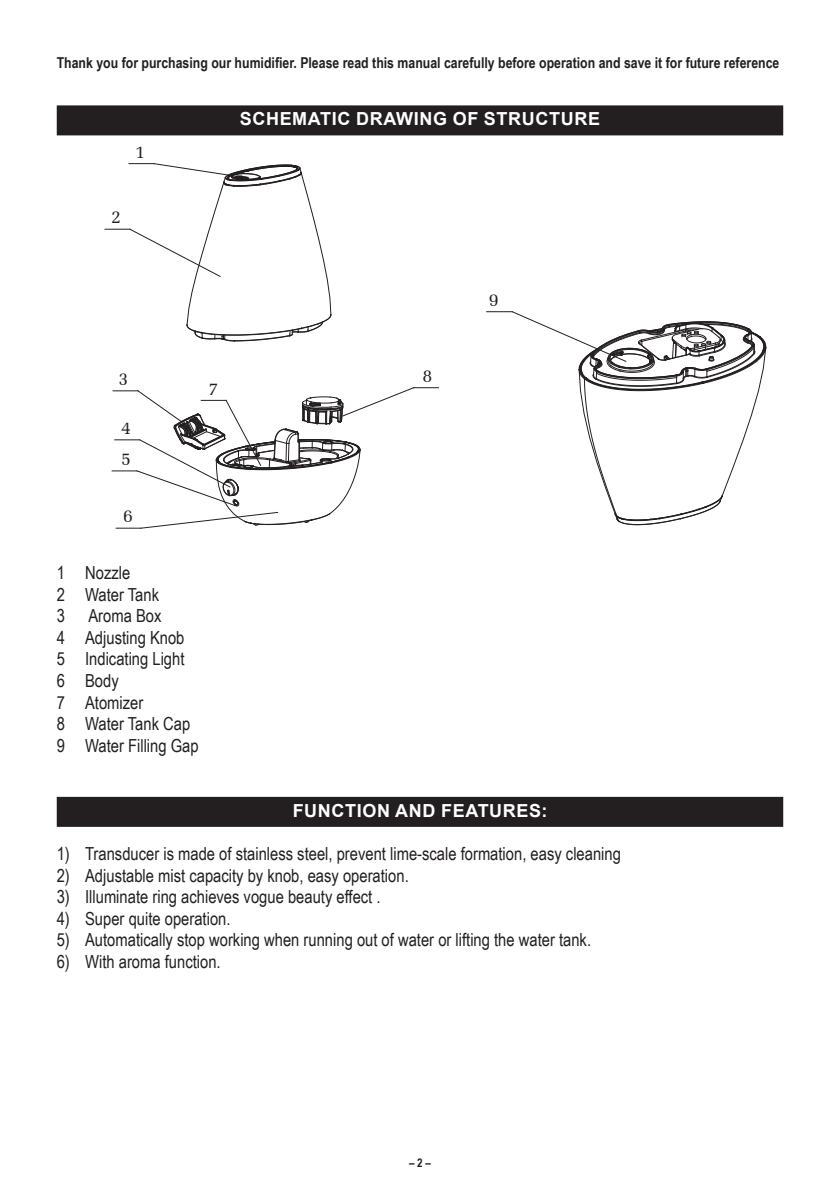
<style>
.page{position:relative;width:840px;height:1191px;background:#fff}
.page>*{position:absolute;margin:0;border:0;box-sizing:border-box;transform-origin:0 0}
.t1{font:18px/21.6px "Arial Narrow";color:#231f20}
.t2{font:700 18px "Arial";letter-spacing:.035em;color:#fff}
.t3{font:18px/31.6px "Zapf Elliptical 711 BT";color:#231f20}
.t4{font:700 15px "Arial Narrow";color:#231f20}
.t5{font:700 12px "Arial Narrow";color:#231f20}
</style>
<div class="page">
<div style="left:57px;top:105px;width:725px;height:30px;background:#231f20"></div>
<div style="left:57px;top:797px;width:725px;height:30px;background:#231f20"></div>
<svg style="left:112px;top:387px;width:326px;height:142px"></svg>
<svg style="left:105px;top:163px;width:226px;height:179px"></svg>
<svg style="left:486px;top:311px;width:279px;height:214px"></svg>
<p class="t4" style="left:57px;top:51px;width:723px">Thank you for purchasing our humidifier. Please read this manual carefully before operation and save it for future reference</p>
<p class="t3" style="left:135px;top:136px;width:11px">1</p>
<p class="t3" style="left:111px;top:201px;width:11px">2</p>
<p class="t2" style="left:239px;top:106px;width:361px">SCHEMATIC DRAWING OF STRUCTURE</p>
<p class="t3" style="left:118px;top:363px;width:11px">3</p>
<p class="t3" style="left:121px;top:412px;width:11px">4<br>5</p>
<p class="t3" style="left:208px;top:372px;width:11px">7</p>
<p class="t3" style="left:123px;top:500px;width:11px">6</p>
<p class="t1" style="left:57px;top:561px;width:104px">1 Nozzle<br>2 Water Tank<br>3</p>
<p class="t1" style="left:57px;top:604px;width:143px;text-indent:32px">Aroma Box<br>4 Adjusting Knob<br>5 Indicating Light<br>6 Body<br>7 Atomizer<br>8 Water Tank Cap<br>9 Water Filling Gap</p>
<p class="t3" style="left:422px;top:360px;width:11px">8</p>
<p class="t3" style="left:488px;top:284px;width:11px">9</p>
<p class="t2" style="left:292px;top:797px;width:256px">FUNCTION AND FEATURES:</p>
<p class="t1" style="left:57px;top:842px;width:565px">1) Transducer is made of stainless steel, prevent lime-scale formation, easy cleaning</p>
<p class="t1" style="left:57px;top:863px;width:353px">2) Adjustable mist capacity by knob, easy operation.</p>
<p class="t1" style="left:57px;top:885px;width:325px">3) Illuminate ring achieves vogue beauty effect .</p>
<p class="t1" style="left:57px;top:907px;width:175px">4) Super quite operation.</p>
<p class="t1" style="left:57px;top:928px;width:535px">5) Automatically stop working when running out of water or lifting the water tank.</p>
<p class="t1" style="left:57px;top:950px;width:165px">6) With aroma function.</p>
<p class="t5" style="left:409px;top:1153px;width:23px">– 2 –</p>
</div>
